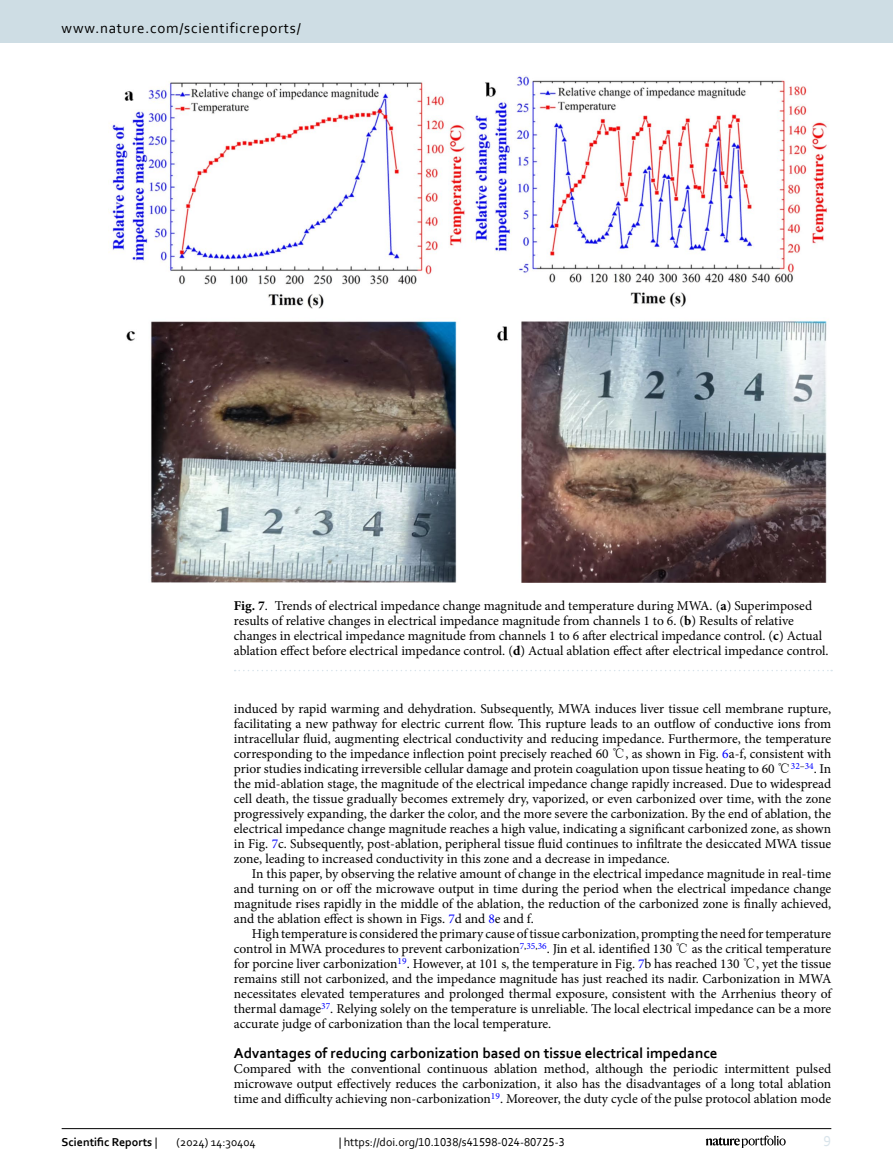
<style>
.page{position:relative;width:893px;height:1174px;background:#fff}
.page>*{position:absolute;margin:0;border:0;box-sizing:border-box;transform-origin:0 0}
.Head_2{font:700 15px "Corbel";color:#000}
.t1{font:15px "Corbel";letter-spacing:.05em;color:#000}
.t2{font:15px "Corbel";color:#d9e4eb}
.Body_Text{font:13.5px/15px "Minion Pro";color:#000;text-align:justify}
.Body_Text_Indent{font:13.5px/15px "Minion Pro";color:#000;text-align:justify}
.Figure_Caption{font:13.5px/15px "Minion Pro";color:#000}
.t3{font:12px "Corbel";color:#000}
.t4{font:700 12px "Corbel";color:#000}
.s1{font-weight:700}
.s2{font-family:"Sim Sun"}
.s3{color:#00f}
.s4{font-weight:400}
</style>
<div class="page">
<img style="left:108px;top:76px;width:719px;height:506px">
<svg style="left:235px;top:670px;width:597px;height:1px"></svg>
<hr style="left:62px;top:1128px;width:769px;height:1px;background:#000">
<svg style="left:706px;top:1135px;width:80px;height:12px"></svg>
<div style="left:0;top:0;width:893px;height:43px;background:#cedde4"></div>
<p class="t1" style="left:62px;top:18px;width:241px">www.nature.com/scientificreports/</p>
<p class="Figure_Caption" style="left:234px;top:598px;width:596px"><span class="s1">Fig. 7</span>. Trends of electrical impedance change magnitude and temperature during MWA. (<span class="s1">a</span>) Superimposed results of relative changes in electrical impedance magnitude from channels 1 to 6. (<span class="s1">b</span>) Results of relative changes in electrical impedance magnitude from channels 1 to 6 after electrical impedance control. (<span class="s1">c</span>) Actual ablation effect before electrical impedance control. (<span class="s1">d</span>) Actual ablation effect after electrical impedance control.</p>
<p class="Body_Text" style="left:234px;top:701px;width:599px">induced by rapid warming and dehydration. Subsequently, MWA induces liver tissue cell membrane rupture, facilitating a new pathway for electric current flow. This rupture leads to an outflow of conductive ions from intracellular fluid, augmenting electrical conductivity and reducing impedance. Furthermore, the temperature corresponding to the impedance inflection point precisely reached 60 <span class="s2">℃</span>, as shown in Fig. <span class="s3">6</span>a-f, consistent with prior studies indicating irreversible cellular damage and protein coagulation upon tissue heating to 60 <span class="s2">℃</span><sup>32</sup><sup>–</sup><sup>34</sup>. In the mid-ablation stage, the magnitude of the electrical impedance change rapidly increased. Due to widespread cell death, the tissue gradually becomes extremely dry, vaporized, or even carbonized over time, with the zone progressively expanding, the darker the color, and the more severe the carbonization. By the end of ablation, the electrical impedance change magnitude reaches a high value, indicating a significant carbonized zone, as shown in Fig. <span class="s3">7</span>c. Subsequently, post-ablation, peripheral tissue fluid continues to infiltrate the desiccated MWA tissue zone, leading to increased conductivity in this zone and a decrease in impedance.</p>
<p class="Body_Text_Indent" style="left:234px;top:866px;width:599px;text-indent:18px">In this paper, by observing the relative amount of change in the electrical impedance magnitude in real-time and turning on or off the microwave output in time during the period when the electrical impedance change magnitude rises rapidly in the middle of the ablation, the reduction of the carbonized zone is finally achieved, and the ablation effect is shown in Figs. <span class="s3">7</span>d and <span class="s3">8</span>e and f.</p>
<p class="Body_Text_Indent" style="left:234px;top:926px;width:599px;text-indent:18px">High temperature is considered the primary cause of tissue carbonization, prompting the need for temperature control in MWA procedures to prevent carbonization<sup>7</sup><sup>,</sup><sup>35</sup><sup>,</sup><sup>36</sup>. Jin et al. identified 130 <span class="s2">℃</span> as the critical temperature for porcine liver carbonization<sup>19</sup>. However, at 101 s, the temperature in Fig. <span class="s3">7</span>b has reached 130 <span class="s2">℃</span>, yet the tissue remains still not carbonized, and the impedance magnitude has just reached its nadir. Carbonization in MWA necessitates elevated temperatures and prolonged thermal exposure, consistent with the Arrhenius theory of thermal damage<sup>37</sup>. Relying solely on the temperature is unreliable. The local electrical impedance can be a more accurate judge of carbonization than the local temperature.</p>
<p class="Head_2" style="left:234px;top:1044px;width:485px">Advantages of reducing carbonization based on tissue electrical impedance</p>
<p class="Body_Text" style="left:234px;top:1061px;width:599px">Compared with the conventional continuous ablation method, although the periodic intermittent pulsed microwave output effectively reduces the carbonization, it also has the disadvantages of a long total ablation time and difficulty achieving non-carbonization<sup>19</sup>. Moreover, the duty cycle of the pulse protocol ablation mode</p>
<p class="t4" style="left:62px;top:1134px;width:97px">Scientific Reports <span class="s4">|</span></p>
<p class="t3" style="left:177px;top:1134px;width:81px">(2024) 14:30404</p>
<p class="t3" style="left:339px;top:1134px;width:228px">| https://doi.org/10.1038/s41598-024-80725-3</p>
<p class="t2" style="left:824px;top:1132px;width:9px">9</p>
</div>
